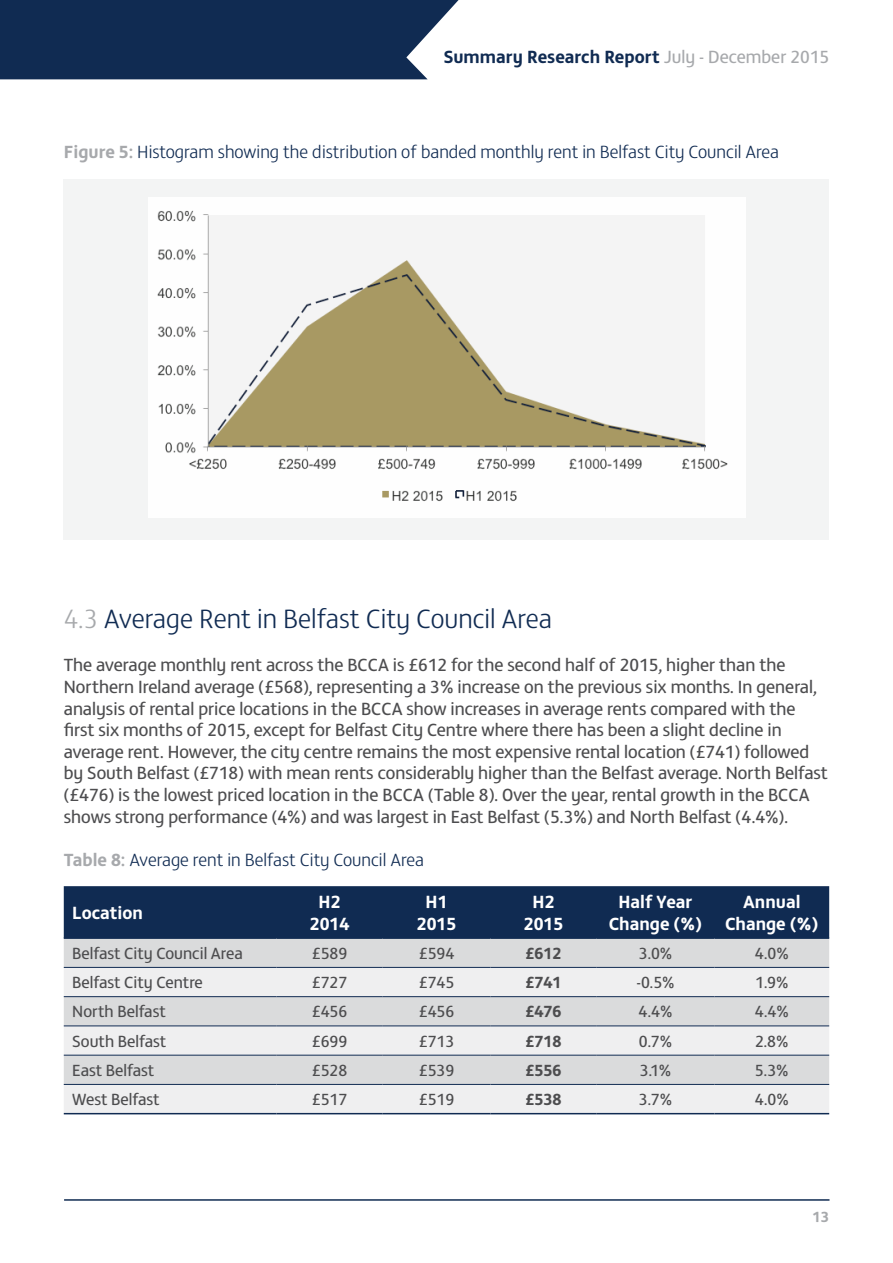
<style>
.page{position:relative;width:893px;height:1263px;background:#fff}
.page>*{position:absolute;margin:0;border:0;box-sizing:border-box;transform-origin:0 0}
.t1{font:300 27px "FS Matthew";color:#102b52}
.t2{font:18px/21.6px "FS Matthew";color:#4d4d4f}
.t3{font:300 18px "FS Matthew";color:#102b52}
.t4{font:700 18px/21.6px "FS Matthew";color:#fff;text-align:center}
.t5{font:700 18px "FS Matthew";color:#102b52}
.t6{font:16.5px "FS Matthew";color:#4d4d4f}
.t7{font:700 16.5px "FS Matthew";color:#4d4d4f}
.t8{font:700 15px "FS Matthew";color:#a7a9ac}
.s1{font-weight:400;color:#a7a9ac}
.s2{font-weight:700;color:#a7a9ac}
.s3{color:#a7a9ac}
</style>
<div class="page">
<div style="left:64px;top:179px;width:765px;height:361px;background:#f3f4f4"></div>
<div style="left:64px;top:886px;width:765px;height:51px;background:#102b52"></div>
<div style="left:64px;top:939px;width:765px;height:28px;background:#dadbdc"></div>
<svg style="left:64px;top:968px;width:765px;height:145px;fill:#efeff0"></svg>
<hr style="left:64px;top:937px;width:212px;height:2px;background:#102b52">
<hr style="left:276px;top:937px;width:107px;height:2px;background:#102b52">
<hr style="left:383px;top:937px;width:107px;height:2px;background:#102b52">
<hr style="left:490px;top:937px;width:107px;height:2px;background:#102b52">
<hr style="left:597px;top:937px;width:117px;height:2px;background:#102b52">
<hr style="left:714px;top:937px;width:115px;height:2px;background:#102b52">
<hr style="left:64px;top:1113px;width:212px;height:1px;background:#102b52">
<hr style="left:276px;top:1113px;width:107px;height:1px;background:#102b52">
<hr style="left:383px;top:1113px;width:107px;height:1px;background:#102b52">
<hr style="left:490px;top:1113px;width:107px;height:1px;background:#102b52">
<hr style="left:597px;top:1113px;width:117px;height:1px;background:#102b52">
<hr style="left:714px;top:1113px;width:115px;height:1px;background:#102b52">
<hr style="left:64px;top:967px;width:212px;height:1px;background:#102b52">
<hr style="left:276px;top:967px;width:107px;height:1px;background:#102b52">
<hr style="left:383px;top:967px;width:107px;height:1px;background:#102b52">
<hr style="left:490px;top:967px;width:107px;height:1px;background:#102b52">
<hr style="left:597px;top:967px;width:117px;height:1px;background:#102b52">
<hr style="left:714px;top:967px;width:115px;height:1px;background:#102b52">
<hr style="left:64px;top:996px;width:212px;height:1px;background:#102b52">
<hr style="left:276px;top:996px;width:107px;height:1px;background:#102b52">
<hr style="left:383px;top:996px;width:107px;height:1px;background:#102b52">
<hr style="left:490px;top:996px;width:107px;height:1px;background:#102b52">
<hr style="left:597px;top:996px;width:117px;height:1px;background:#102b52">
<hr style="left:714px;top:996px;width:115px;height:1px;background:#102b52">
<hr style="left:64px;top:1025px;width:212px;height:1px;background:#102b52">
<hr style="left:276px;top:1025px;width:107px;height:1px;background:#102b52">
<hr style="left:383px;top:1025px;width:107px;height:1px;background:#102b52">
<hr style="left:490px;top:1025px;width:107px;height:1px;background:#102b52">
<hr style="left:597px;top:1025px;width:117px;height:1px;background:#102b52">
<hr style="left:714px;top:1025px;width:115px;height:1px;background:#102b52">
<hr style="left:64px;top:1055px;width:212px;height:1px;background:#102b52">
<hr style="left:276px;top:1055px;width:107px;height:1px;background:#102b52">
<hr style="left:383px;top:1055px;width:107px;height:1px;background:#102b52">
<hr style="left:490px;top:1055px;width:107px;height:1px;background:#102b52">
<hr style="left:597px;top:1055px;width:117px;height:1px;background:#102b52">
<hr style="left:714px;top:1055px;width:115px;height:1px;background:#102b52">
<hr style="left:64px;top:1084px;width:212px;height:1px;background:#102b52">
<hr style="left:276px;top:1084px;width:107px;height:1px;background:#102b52">
<hr style="left:383px;top:1084px;width:107px;height:1px;background:#102b52">
<hr style="left:490px;top:1084px;width:107px;height:1px;background:#102b52">
<hr style="left:597px;top:1084px;width:117px;height:1px;background:#102b52">
<hr style="left:714px;top:1084px;width:115px;height:1px;background:#102b52">
<img style="left:149px;top:198px;width:596px;height:319px">
<div style="left:0;top:0;width:459px;height:79px;background:#102b52"></div>
<hr style="left:64px;top:1199px;width:765px;height:2px;background:#102b52">
<p class="t5" style="left:444px;top:43px;width:387px">Summary Research Report <span class="s1">July - December 2015</span></p>
<p class="t3" style="left:64px;top:139px;width:717px"><span class="s2">Figure 5:</span> Histogram showing the distribution of banded monthly rent in Belfast City Council Area</p>
<h1 class="t1" style="left:64px;top:599px;width:490px"><span class="s3">4.3</span> Average Rent in Belfast City Council Area</h1>
<p class="t2" style="left:64px;top:653px;width:765px">The average monthly rent across the BCCA is £612 for the second half of 2015, higher than the Northern Ireland average (£568), representing a 3% increase on the previous six months. In general, analysis of rental price locations in the BCCA show increases in average rents compared with the first six months of 2015, except for Belfast City Centre where there has been a slight decline in average rent. However, the city centre remains the most expensive rental location (£741) followed by South Belfast (£718) with mean rents considerably higher than the Belfast average. North Belfast (£476) is the lowest priced location in the BCCA (Table 8). Over the year, rental growth in the BCCA shows strong performance (4%) and was largest in East Belfast (5.3%) and North Belfast (4.4%).</p>
<p class="t3" style="left:64px;top:846px;width:362px"><span class="s2">Table 8:</span> Average rent in Belfast City Council Area</p>
<p class="t4" style="left:72px;top:900px;width:72px">Location</p>
<p class="t4" style="left:310px;top:889px;width:41px">H2<br>2014</p>
<p class="t4" style="left:417px;top:889px;width:41px">H1<br>2015</p>
<p class="t4" style="left:524px;top:889px;width:41px">H2<br>2015</p>
<p class="t4" style="left:609px;top:889px;width:95px">Half Year<br>Change (%)</p>
<p class="t4" style="left:725px;top:889px;width:95px">Annual<br>Change (%)</p>
<p class="t6" style="left:72px;top:941px;width:172px">Belfast City Council Area</p>
<p class="t6" style="left:312px;top:941px;width:37px">£589</p>
<p class="t6" style="left:419px;top:941px;width:37px">£594</p>
<p class="t7" style="left:525px;top:940px;width:38px">£612</p>
<p class="t6" style="left:639px;top:941px;width:35px">3.0%</p>
<p class="t6" style="left:755px;top:941px;width:36px">4.0%</p>
<p class="t6" style="left:72px;top:970px;width:132px">Belfast City Centre</p>
<p class="t6" style="left:312px;top:970px;width:37px">£727</p>
<p class="t6" style="left:419px;top:970px;width:37px">£745</p>
<p class="t7" style="left:525px;top:969px;width:38px">£741</p>
<p class="t6" style="left:636px;top:970px;width:40px">-0.5%</p>
<p class="t6" style="left:755px;top:970px;width:35px">1.9%</p>
<p class="t6" style="left:72px;top:999px;width:95px">North Belfast</p>
<p class="t6" style="left:312px;top:999px;width:37px">£456</p>
<p class="t6" style="left:419px;top:999px;width:37px">£456</p>
<p class="t7" style="left:525px;top:998px;width:38px">£476</p>
<p class="t6" style="left:638px;top:999px;width:36px">4.4%</p>
<p class="t6" style="left:755px;top:999px;width:36px">4.4%</p>
<p class="t6" style="left:72px;top:1029px;width:95px">South Belfast</p>
<p class="t6" style="left:312px;top:1029px;width:37px">£699</p>
<p class="t6" style="left:419px;top:1029px;width:37px">£713</p>
<p class="t7" style="left:525px;top:1028px;width:38px">£718</p>
<p class="t6" style="left:639px;top:1029px;width:35px">0.7%</p>
<p class="t6" style="left:755px;top:1029px;width:35px">2.8%</p>
<p class="t6" style="left:72px;top:1058px;width:83px">East Belfast</p>
<p class="t6" style="left:312px;top:1058px;width:37px">£528</p>
<p class="t6" style="left:419px;top:1058px;width:37px">£539</p>
<p class="t7" style="left:525px;top:1057px;width:38px">£556</p>
<p class="t6" style="left:640px;top:1058px;width:33px">3.1%</p>
<p class="t6" style="left:755px;top:1058px;width:35px">5.3%</p>
<p class="t6" style="left:72px;top:1087px;width:89px">West Belfast</p>
<p class="t6" style="left:312px;top:1087px;width:37px">£517</p>
<p class="t6" style="left:419px;top:1087px;width:37px">£519</p>
<p class="t7" style="left:525px;top:1086px;width:38px">£538</p>
<p class="t6" style="left:639px;top:1087px;width:35px">3.7%</p>
<p class="t6" style="left:755px;top:1087px;width:36px">4.0%</p>
<p class="t8" style="left:812px;top:1204px;width:18px">13</p>
</div>
